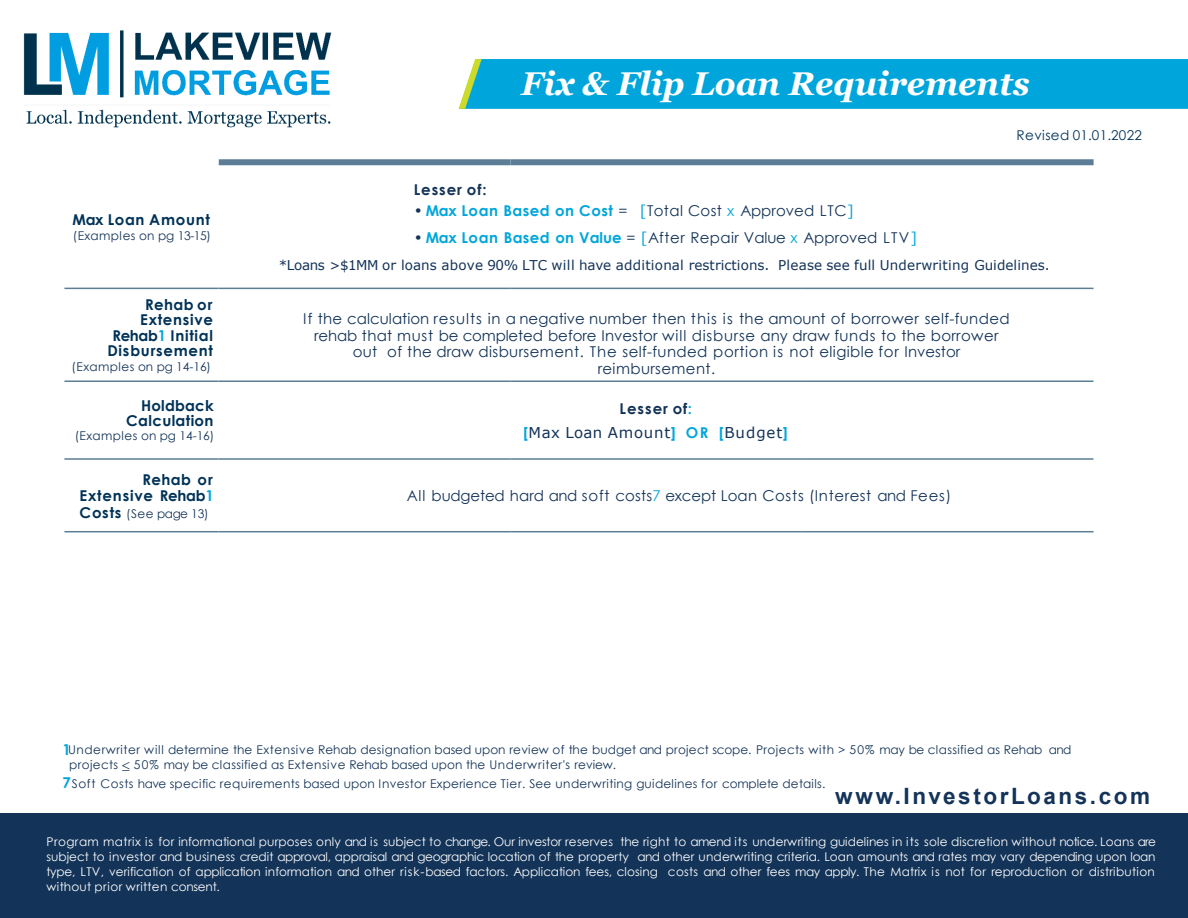
<style>
.page{position:relative;width:1188px;height:918px;background:#fff}
.page>*{position:absolute;margin:0;border:0;box-sizing:border-box;transform-origin:0 0}
.t1{font:italic 700 33px "Georgia";color:#fff}
.t2{font:700 22.5px "Arial";letter-spacing:.115em;color:#133358}
.t3{font:15px/16.5px "Century Gothic";letter-spacing:.02em;color:#133358;text-align:center}
.t4{font:700 15px/15.5px "Century Gothic";letter-spacing:.04em;color:#003258;text-align:right}
.t5{font:15px "Verdana";letter-spacing:.05em;color:#133358}
.t6{font:700 15px "Century Gothic";letter-spacing:.06em;color:#133358}
.t7{font:13.5px "Verdana";letter-spacing:.005em;color:#133358}
.t8{font:13.5px "Century Gothic";letter-spacing:.02em;color:#003258}
.t9{font:12px/15px "Century Gothic";letter-spacing:.02em;color:#fff;text-align:justify}
.t10{font:12px/14.7px "Century Gothic";letter-spacing:.02em;color:#133358}
.t11{font:12px "Century Gothic";letter-spacing:-.03em;color:#133358}
.s1{color:#00a6db}
.s2{font-weight:700;font-size:15px;color:#003258}
.s3{font-weight:700;color:#00a6db}
.s4{font-family:"Verdana";color:#00a6db}
.s5{font-family:"Century Gothic";font-weight:700;color:#00a6db}
.s6{font-weight:700;font-size:15px;color:#00a6db}
</style>
<div class="page">
<hr style="left:64px;top:531px;width:155px;height:1px;background:#5b7e96">
<hr style="left:219px;top:531px;width:291px;height:1px;background:#5b7e96">
<hr style="left:510px;top:531px;width:292px;height:1px;background:#5b7e96">
<hr style="left:802px;top:531px;width:291px;height:1px;background:#5b7e96">
<div style="left:219px;top:159px;width:291px;height:6px;background:#5b7e96"></div>
<div style="left:510px;top:159px;width:292px;height:6px;background:#5b7e96"></div>
<div style="left:802px;top:159px;width:292px;height:6px;background:#5b7e96"></div>
<hr style="left:64px;top:288px;width:155px;height:1px;background:#5b7e96">
<hr style="left:219px;top:288px;width:291px;height:1px;background:#5b7e96">
<hr style="left:510px;top:288px;width:292px;height:1px;background:#5b7e96">
<hr style="left:802px;top:288px;width:291px;height:1px;background:#5b7e96">
<hr style="left:64px;top:380px;width:155px;height:2px;background:#5b7e96">
<hr style="left:219px;top:380px;width:291px;height:2px;background:#5b7e96">
<hr style="left:510px;top:380px;width:292px;height:2px;background:#5b7e96">
<hr style="left:802px;top:380px;width:291px;height:2px;background:#5b7e96">
<hr style="left:64px;top:458px;width:155px;height:2px;background:#5b7e96">
<hr style="left:219px;top:458px;width:291px;height:2px;background:#5b7e96">
<hr style="left:510px;top:458px;width:292px;height:2px;background:#5b7e96">
<hr style="left:802px;top:458px;width:291px;height:2px;background:#5b7e96">
<div style="left:459px;top:59px;width:729px;height:50px;background:#00a6db"></div>
<div style="left:0;top:814px;width:1188px;height:104px;background:#133358"></div>
<img style="left:23px;top:30px;width:309px;height:98px">
<h2 class="t1" style="left:521px;top:63px;width:510px">Fix &amp; Flip Loan Requirements</h2>
<p class="t4" style="left:73px;top:211px;width:139px">Max Loan Amount</p>
<p class="t10" style="left:73px;top:228px;width:140px">(Examples on pg 13-15)</p>
<p class="t4" style="left:107px;top:296px;width:107px">Rehab or<br>Extensive<br>Rehab<span class="s1">1</span> Initial<br>Disbursement</p>
<p class="t10" style="left:72px;top:359px;width:141px">(Examples on pg 14-16)</p>
<p class="t4" style="left:126px;top:397px;width:89px">Holdback<br>Calculation</p>
<p class="t10" style="left:75px;top:428px;width:141px">(Examples on pg 14-16)</p>
<p class="t4" style="left:80px;top:471px;width:136px;line-height:16.4px">Rehab or<br>Extensive Rehab<span class="s1">1</span></p>
<p class="t11" style="left:80px;top:505px;width:131px"><span class="s2">Costs</span> (See page 13)</p>
<p class="t8" style="left:1017px;top:125px;width:127px">Revised 01.01.2022</p>
<p class="t6" style="left:414px;top:178px;width:74px">Lesser of:</p>
<p class="t3" style="left:414px;top:202px;width:442px">• <span class="s3">Max Loan Based on Cost</span> = <span class="s4">[</span>Total Cost <span class="s1">x</span> Approved LTC<span class="s4">]</span></p>
<p class="t3" style="left:414px;top:229px;width:505px">• <span class="s3">Max Loan Based on Value</span> = <span class="s4">[</span>After Repair Value <span class="s1">x</span> Approved LTV<span class="s4">]</span></p>
<p class="t7" style="left:279px;top:255px;width:773px">*Loans &gt;$1MM or loans above 90% LTC will have additional restrictions. Please see full Underwriting Guidelines.</p>
<p class="t3" style="left:303px;top:310px;width:708px">If the calculation results in a negative number then this is the amount of borrower self-funded rehab that must be completed before Investor will disburse any draw funds to the borrower out of the draw disbursement. The self-funded portion is not eligible for Investor reimbursement.</p>
<p class="t6" style="left:620px;top:397px;width:74px">Lesser of<span class="s1">:</span></p>
<p class="t5" style="left:523px;top:422px;width:266px"><span class="s5">[</span>Max Loan Amount<span class="s5">] OR [</span>Budget<span class="s5">]</span></p>
<p class="t3" style="left:407px;top:487px;width:546px">All budgeted hard and soft costs<span class="s1">7</span> except Loan Costs (Interest and Fees)</p>
<p class="t10" style="left:69px;top:743px;width:1004px;text-indent:-7px"><span class="s6">1</span>Underwriter will determine the Extensive Rehab designation based upon review of the budget and project scope. Projects with &gt; 50% may be classified as Rehab and projects ≤ 50% may be classified as Extensive Rehab based upon the Underwriter's review.</p>
<p class="t10" style="left:63px;top:776px;width:764px"><span class="s6">7</span>Soft Costs have specific requirements based upon Investor Experience Tier. See underwriting guidelines for complete details.</p>
<p class="t2" style="left:835px;top:780px;width:316px">www.InvestorLoans.com</p>
<p class="t9" style="left:46px;top:834px;width:1111px">Program matrix is for informational purposes only and is subject to change. Our investor reserves the right to amend its underwriting guidelines in its sole discretion without notice. Loans are subject to investor and business credit approval, appraisal and geographic location of the property and other underwriting criteria. Loan amounts and rates may vary depending upon loan type, LTV, verification of application information and other risk-based factors. Application fees, closing costs and other fees may apply. The Matrix is not for reproduction or distribution without prior written consent.</p>
</div>
